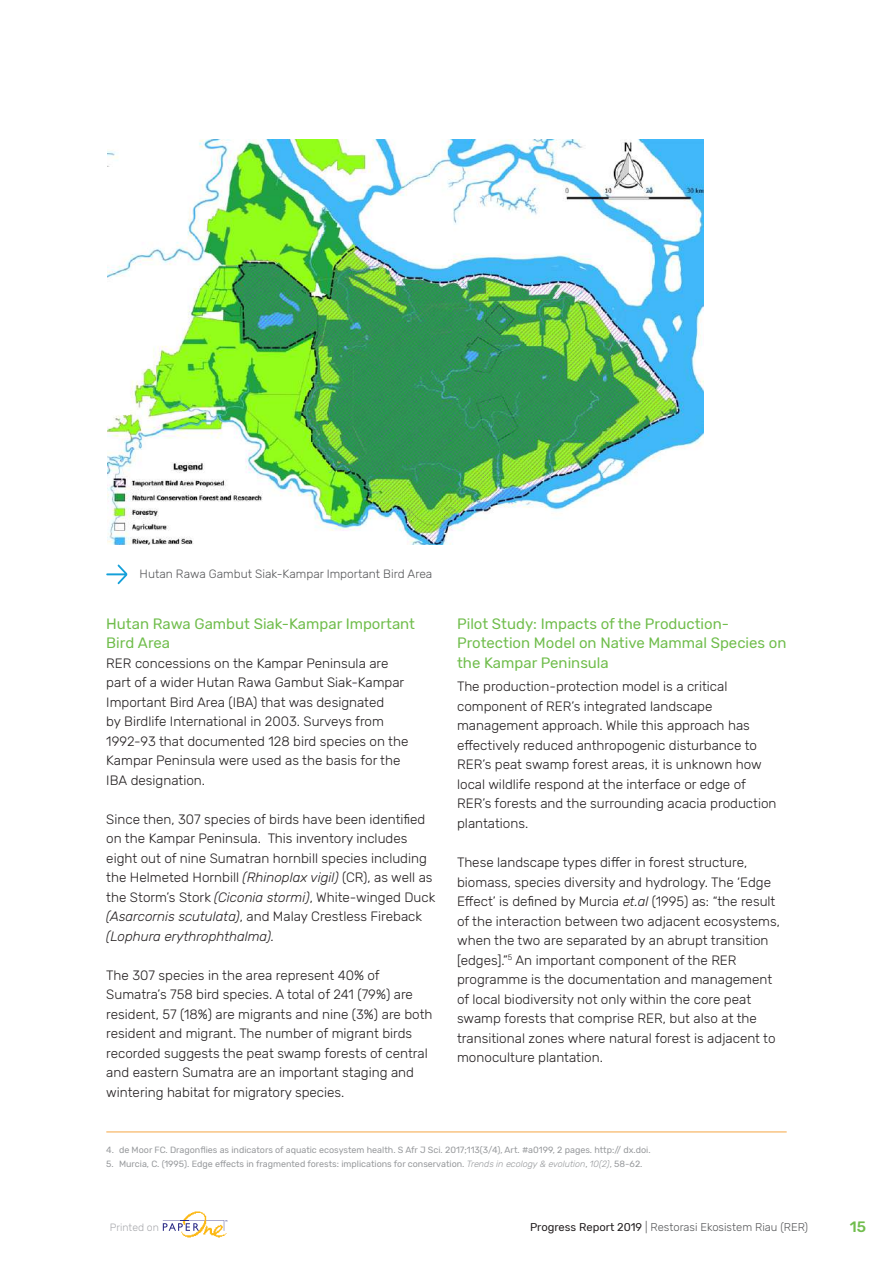
<style>
.page{position:relative;width:893px;height:1263px;background:#fff}
.page>*{position:absolute;margin:0;border:0;box-sizing:border-box;transform-origin:0 0}
.t1{font:15px/19.5px "Rubik";color:#70bd4c}
.t2{font:500 15px "Rubik";color:#70bd4c}
.t3{font:300 13.5px/19.5px "Rubik";color:#231f20}
.t4{font:300 12px "Rubik";color:#57585a}
.t5{font:300 11.25px "Rubik";color:#57585a}
.t6{font:300 10.5px "Rubik";color:#a8a9ad}
.t7{font:9px "Rubik";color:#97999c}
.s1{font-style:italic}
.s2{font-weight:300;font-style:italic}
.s3{font-weight:400;color:#231f20}
</style>
<div class="page">
<hr style="left:106px;top:1132px;width:681px;height:1px;background:#f6a744">
<svg style="left:106px;top:564px;width:21px;height:20px"></svg>
<img style="left:181px;top:1211px;width:47px;height:27px">
<svg style="left:163px;top:1220px;width:64px;height:11px"></svg>
<img style="left:108px;top:139px;width:595px;height:406px">
<p class="t4" style="left:140px;top:567px;width:294px">Hutan Rawa Gambut Siak-Kampar Important Bird Area</p>
<p class="t1" style="left:106px;top:614px;width:310px">Hutan Rawa Gambut Siak-Kampar Important<br>Bird Area</p>
<p class="t3" style="left:106px;top:654px;width:304px">RER concessions on the Kampar Peninsula are part of a wider Hutan Rawa Gambut Siak-Kampar Important Bird Area (IBA) that was designated<br>by Birdlife International in 2003. Surveys from 1992-93 that documented 128 bird species on the Kampar Peninsula were used as the basis for the IBA designation.</p>
<p class="t3" style="left:106px;top:810px;width:330px">Since then, 307 species of birds have been identified on the Kampar Peninsula. This inventory includes eight out of nine Sumatran hornbill species including the Helmeted Hornbill <span class="s1">(Rhinoplax vigil)</span> (CR), as well as the Storm’s Stork <span class="s1">(Ciconia stormi)</span>, White-winged Duck <span class="s1">(Asarcornis scutulata)</span>, and Malay Crestless Fireback <span class="s1">(Lophura erythrophthalma).</span></p>
<p class="t3" style="left:106px;top:966px;width:328px">The 307 species in the area represent 40% of Sumatra’s 758 bird species. A total of 241 (79%) are resident, 57 (18%) are migrants and nine (3%) are both resident and migrant. The number of migrant birds recorded suggests the peat swamp forests of central and eastern Sumatra are an important staging and wintering habitat for migratory species.</p>
<p class="t1" style="left:457px;top:614px;width:331px">Pilot Study: Impacts of the Production-<br>Protection Model on Native Mammal Species on the Kampar Peninsula</p>
<p class="t3" style="left:457px;top:677px;width:321px">The production-protection model is a critical component of RER’s integrated landscape management approach. While this approach has effectively reduced anthropogenic disturbance to RER’s peat swamp forest areas, it is unknown how local wildlife respond at the interface or edge of RER’s forests and the surrounding acacia production plantations.</p>
<p class="t3" style="left:457px;top:853px;width:324px">These landscape types differ in forest structure, biomass, species diversity and hydrology. The ‘Edge Effect’ is defined by Murcia <span class="s1">et.al</span> (1995) as: “the result of the interaction between two adjacent ecosystems, when the two are separated by an abrupt transition [edges].”<sup>5</sup> An important component of the RER programme is the documentation and management of local biodiversity not only within the core peat swamp forests that comprise RER, but also at the transitional zones where natural forest is adjacent to monoculture plantation.</p>
<p class="t7" style="left:106px;top:1145px;width:546px">4. de Moor FC. Dragonflies as indicators of aquatic ecosystem health. S Afr J Sci. 2017;113(3/4), Art. #a0199, 2 pages. http:// dx.doi.</p>
<p class="t7" style="left:106px;top:1158px;width:538px">5. Murcia, C. (1995). Edge effects in fragmented forests: implications for conservation. <span class="s2">Trends in ecology &amp; evolution</span>, <span class="s2">10(2)</span>, 58-62.</p>
<p class="t6" style="left:110px;top:1221px;width:51px">Printed on</p>
<p class="t5" style="left:530px;top:1221px;width:280px"><span class="s3">Progress Report 2019</span> | Restorasi Ekosistem Riau (RER)</p>
<p class="t2" style="left:850px;top:1218px;width:18px">15</p>
</div>
